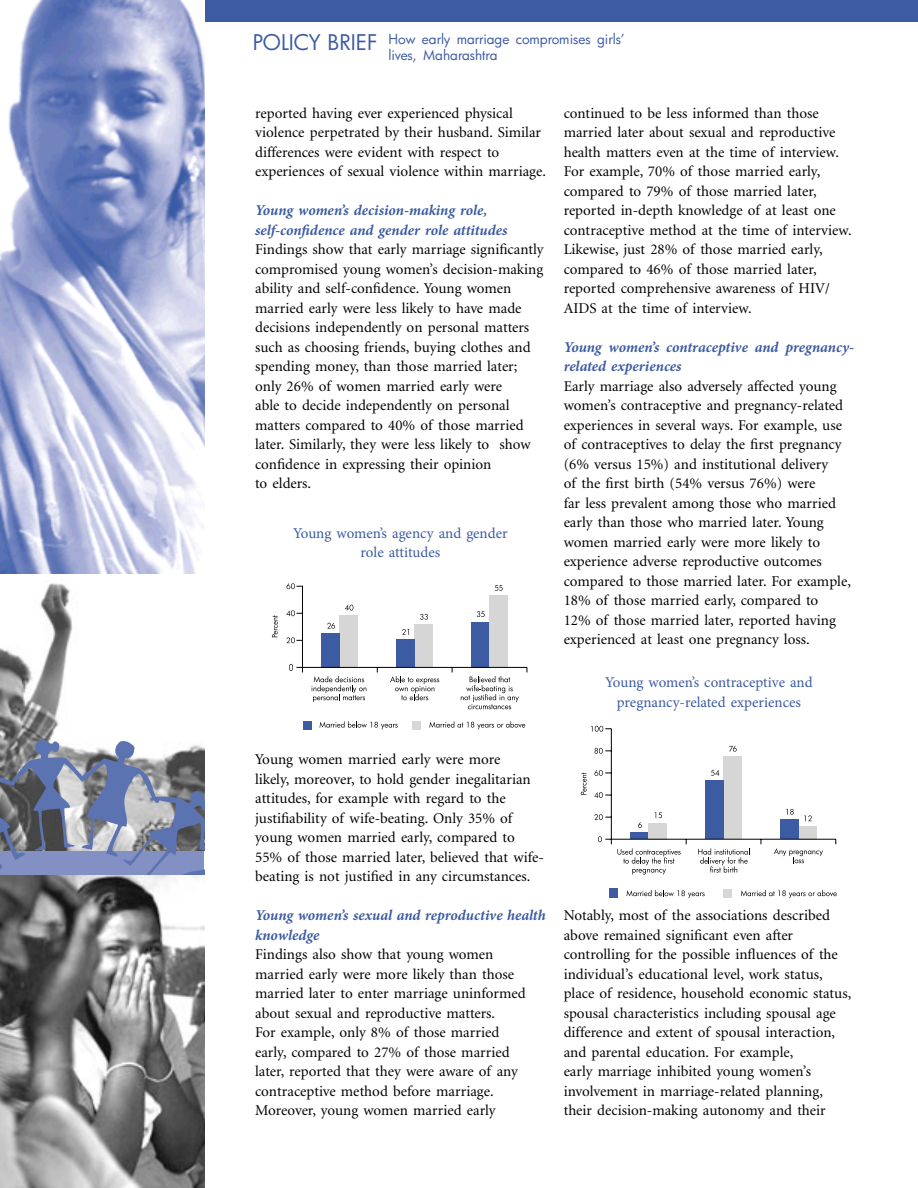
<style>
.page{position:relative;width:918px;height:1188px;background:#fff}
.page>*{position:absolute;margin:0;border:0;box-sizing:border-box;transform-origin:0 0}
.t1{font:21px "Futura";color:#3c5ba3}
.Body_Text{font:15px/19.5px "Minion";color:#000}
.Subhead_Sub{font:italic 700 15px/19.5px "Minion Pro";letter-spacing:-.005em;color:#3c5ba3}
.Graph_Head{font:15px/19.5px "Minion Pro";letter-spacing:-.005em;color:#3c5ba3;text-align:center}
.Subhead_2{font:13.5px/16.2px "Futura";color:#3c5ba3}
</style>
<div class="page">
<div style="left:0;top:0;width:918px;height:21px;background:#3c5ba3"></div>
<img style="left:0;top:583px;width:73px;height:158px">
<img style="left:0;top:741px;width:204px;height:135px">
<img style="left:0;top:876px;width:204px;height:312px">
<svg style="left:0;top:0;width:204px;height:574px;background:#acb5d9"></svg>
<div style="left:340px;top:615px;width:18px;height:52px;background:#d6d6d6"></div>
<div style="left:322px;top:633px;width:18px;height:34px;background:#3c5ba3"></div>
<svg style="left:327px;top:623px;width:8px;height:6px"></svg>
<svg style="left:345px;top:605px;width:8px;height:6px"></svg>
<svg style="left:312px;top:676px;width:54px;height:26px"></svg>
<svg style="left:390px;top:676px;width:49px;height:24px"></svg>
<svg style="left:320px;top:721px;width:78px;height:8px"></svg>
<div style="left:303px;top:721px;width:9px;height:9px;background:#3c5ba3"></div>
<svg style="left:429px;top:721px;width:96px;height:8px"></svg>
<div style="left:412px;top:721px;width:9px;height:9px;background:#d6d6d6"></div>
<svg style="left:461px;top:676px;width:58px;height:33px"></svg>
<div style="left:415px;top:624px;width:18px;height:43px;background:#d6d6d6"></div>
<div style="left:397px;top:640px;width:18px;height:27px;background:#3c5ba3"></div>
<svg style="left:402px;top:629px;width:7px;height:6px"></svg>
<svg style="left:420px;top:614px;width:8px;height:6px"></svg>
<div style="left:472px;top:622px;width:18px;height:45px;background:#3c5ba3"></div>
<div style="left:490px;top:596px;width:18px;height:71px;background:#d6d6d6"></div>
<svg style="left:477px;top:611px;width:8px;height:6px"></svg>
<svg style="left:495px;top:585px;width:8px;height:6px"></svg>
<hr style="left:302px;top:667px;width:225px;height:1px;background:#000">
<hr style="left:302px;top:586px;width:1px;height:81px;background:#000">
<svg style="left:287px;top:637px;width:15px;height:6px"></svg>
<svg style="left:289px;top:664px;width:14px;height:8px"></svg>
<svg style="left:272px;top:615px;width:6px;height:22px"></svg>
<svg style="left:286px;top:610px;width:16px;height:6px"></svg>
<svg style="left:287px;top:583px;width:15px;height:6px"></svg>
<div style="left:631px;top:832px;width:18px;height:7px;background:#3c5ba3"></div>
<div style="left:649px;top:823px;width:18px;height:16px;background:#d6d6d6"></div>
<svg style="left:638px;top:822px;width:4px;height:6px"></svg>
<svg style="left:655px;top:812px;width:7px;height:6px"></svg>
<svg style="left:698px;top:848px;width:52px;height:25px"></svg>
<svg style="left:627px;top:890px;width:78px;height:8px"></svg>
<div style="left:609px;top:889px;width:9px;height:9px;background:#3c5ba3"></div>
<svg style="left:741px;top:890px;width:96px;height:8px"></svg>
<div style="left:723px;top:889px;width:9px;height:9px;background:#d6d6d6"></div>
<svg style="left:774px;top:848px;width:49px;height:15px"></svg>
<div style="left:724px;top:756px;width:18px;height:83px;background:#d6d6d6"></div>
<div style="left:706px;top:780px;width:18px;height:59px;background:#3c5ba3"></div>
<svg style="left:711px;top:770px;width:8px;height:6px"></svg>
<svg style="left:729px;top:746px;width:8px;height:6px"></svg>
<div style="left:798px;top:826px;width:18px;height:13px;background:#d6d6d6"></div>
<div style="left:780px;top:819px;width:18px;height:20px;background:#3c5ba3"></div>
<svg style="left:786px;top:809px;width:8px;height:6px"></svg>
<svg style="left:804px;top:815px;width:8px;height:6px"></svg>
<hr style="left:611px;top:839px;width:225px;height:1px;background:#000">
<hr style="left:611px;top:729px;width:1px;height:110px;background:#000">
<svg style="left:591px;top:726px;width:20px;height:6px"></svg>
<svg style="left:595px;top:748px;width:16px;height:6px"></svg>
<svg style="left:594px;top:770px;width:17px;height:6px"></svg>
<svg style="left:594px;top:792px;width:17px;height:6px"></svg>
<svg style="left:594px;top:814px;width:17px;height:6px"></svg>
<svg style="left:598px;top:836px;width:89px;height:39px"></svg>
<svg style="left:581px;top:773px;width:6px;height:22px"></svg>
<p class="t1" style="left:253px;top:28px;width:126px">POLICY BRIEF</p>
<p class="Subhead_2" style="left:389px;top:30px;width:238px">How early marriage compromises girls’ lives, Maharashtra</p>
<p class="Body_Text" style="left:255px;top:104px;width:292px">reported having ever experienced physical violence perpetrated by their husband. Similar differences were evident with respect to experiences of sexual violence within marriage.</p>
<p class="Subhead_Sub" style="left:255px;top:200px;width:254px">Young women’s decision-making role, self-confidence and gender role attitudes</p>
<p class="Body_Text" style="left:255px;top:240px;width:290px">Findings show that early marriage significantly compromised young women’s decision-making ability and self-confidence. Young women married early were less likely to have made decisions independently on personal matters such as choosing friends, buying clothes and spending money, than those married later; only 26% of women married early were<br>able to decide independently on personal matters compared to 40% of those married later. Similarly, they were less likely to show confidence in expressing their opinion<br>to elders.</p>
<p class="Graph_Head" style="left:293px;top:523px;width:216px">Young women’s agency and gender role attitudes</p>
<p class="Body_Text" style="left:255px;top:750px;width:290px">Young women married early were more<br>likely, moreover, to hold gender inegalitarian attitudes, for example with regard to the justifiability of wife-beating. Only 35% of young women married early, compared to 55% of those married later, believed that wife&shy;beating is not justified in any circumstances.</p>
<p class="Subhead_Sub" style="left:255px;top:905px;width:292px">Young women’s sexual and reproductive health knowledge</p>
<p class="Body_Text" style="left:255px;top:945px;width:272px">Findings also show that young women married early were more likely than those married later to enter marriage uninformed about sexual and reproductive matters.<br>For example, only 8% of those married early, compared to 27% of those married later, reported that they were aware of any contraceptive method before marriage.<br>Moreover, young women married early</p>
<p class="Body_Text" style="left:564px;top:104px;width:289px">continued to be less informed than those married later about sexual and reproductive health matters even at the time of interview.<br>For example, 70% of those married early, compared to 79% of those married later, reported in-depth knowledge of at least one contraceptive method at the time of interview.<br>Likewise, just 28% of those married early, compared to 46% of those married later, reported comprehensive awareness of HIV/ AIDS at the time of interview.</p>
<p class="Subhead_Sub" style="left:564px;top:337px;width:292px">Young women’s contraceptive and pregnancy&shy;related experiences</p>
<p class="Body_Text" style="left:564px;top:377px;width:289px">Early marriage also adversely affected young women’s contraceptive and pregnancy-related experiences in several ways. For example, use of contraceptives to delay the first pregnancy (6% versus 15%) and institutional delivery<br>of the first birth (54% versus 76%) were<br>far less prevalent among those who married early than those who married later. Young women married early were more likely to experience adverse reproductive outcomes compared to those married later. For example, 18% of those married early, compared to<br>12% of those married later, reported having experienced at least one pregnancy loss.</p>
<p class="Graph_Head" style="left:605px;top:673px;width:209px">Young women’s contraceptive and pregnancy-related experiences</p>
<p class="Body_Text" style="left:564px;top:906px;width:289px">Notably, most of the associations described above remained significant even after controlling for the possible influences of the individual’s educational level, work status, place of residence, household economic status, spousal characteristics including spousal age difference and extent of spousal interaction, and parental education. For example,<br>early marriage inhibited young women’s involvement in marriage-related planning, their decision-making autonomy and their</p>
</div>
